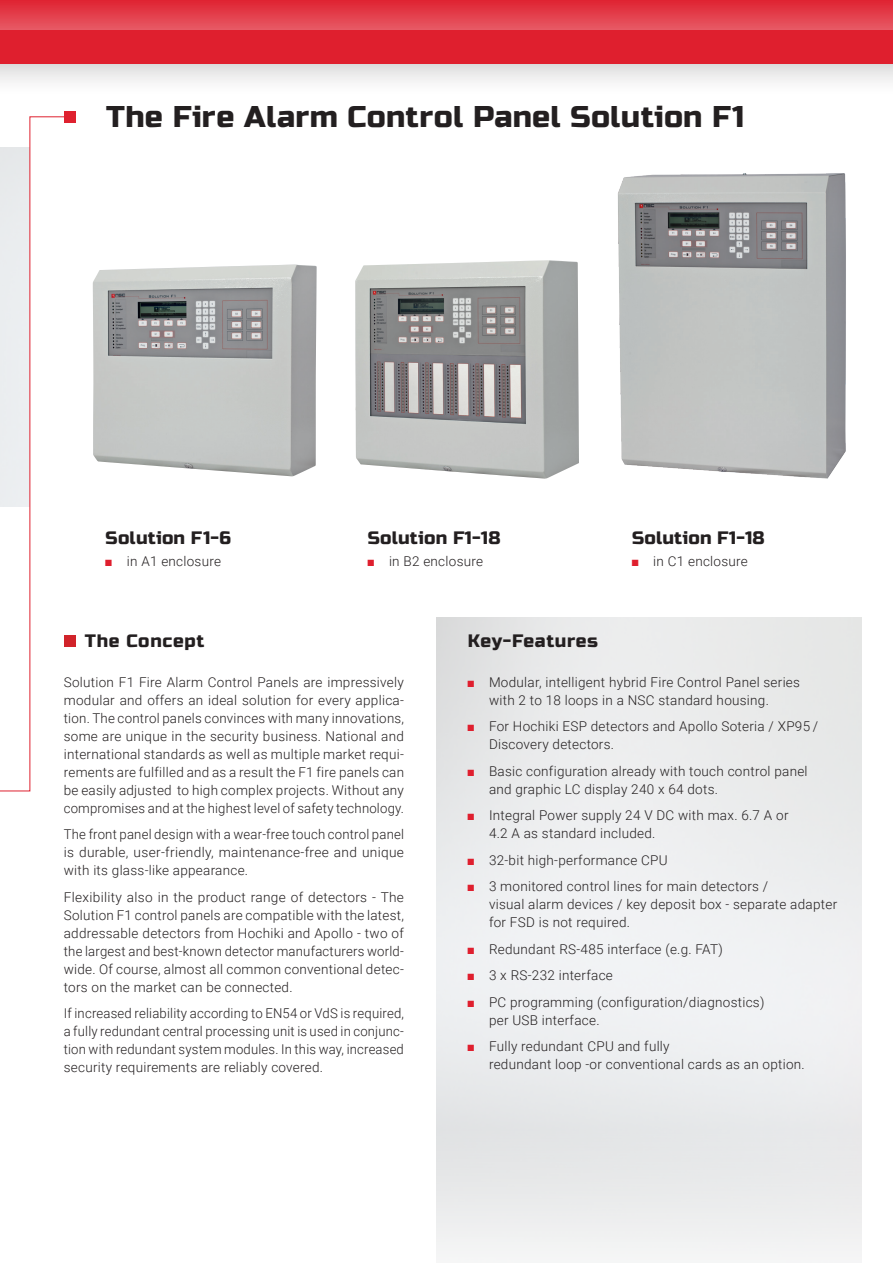
<style>
.page{position:relative;width:893px;height:1263px;background:#fff}
.page>*{position:absolute;margin:0;border:0;box-sizing:border-box;transform-origin:0 0}
.t1{font:30px "Russo One";letter-spacing:.01em;color:#231f20}
.t2{font:18px "Russo One";letter-spacing:.01em;color:#231f20}
.t3{font:18px "Russo One";letter-spacing:.04em;color:#231f20}
.t4{font:300 13.5px/18px "Roboto";letter-spacing:.02em;color:#231f20}
.s1{font-family:"Arial Narrow";font-weight:400;color:#df1f2e}
</style>
<div class="page">
<div style="left:64px;top:111px;width:11px;height:12px;background:#df212f"></div>
<div style="left:64px;top:635px;width:11px;height:11px;background:#d1232a"></div>
<img style="left:618px;top:173px;width:228px;height:306px">
<img style="left:93px;top:264px;width:224px;height:212px">
<img style="left:355px;top:260px;width:224px;height:219px">
<svg style="left:0;top:116px;width:71px;height:676px"></svg>
<svg style="left:0;top:63px;width:893px;height:19px;fill:#e9e9e9"></svg>
<div style="left:0;top:0;width:893px;height:63px;background:#df1f2e"></div>
<div style="left:0;top:0;width:893px;height:30px;background:linear-gradient(to bottom,#df2332,#e75864)"></div>
<h1 class="t1" style="left:106px;top:100px;width:640px">The Fire Alarm Control Panel Solution F1</h1>
<h2 class="t2" style="left:106px;top:527px;width:127px">Solution F1-6</h2>
<p class="t4" style="left:106px;top:552px;width:117px"><span class="s1">■</span> in A1 enclosure</p>
<h2 class="t2" style="left:368px;top:527px;width:134px">Solution F1-18</h2>
<p class="t4" style="left:368px;top:552px;width:117px"><span class="s1">■</span> in B2 enclosure</p>
<h2 class="t2" style="left:632px;top:527px;width:134px">Solution F1-18</h2>
<p class="t4" style="left:632px;top:552px;width:117px"><span class="s1">■</span> in C1 enclosure</p>
<h2 class="t3" style="left:85px;top:630px;width:121px">The Concept</h2>
<h2 class="t3" style="left:468px;top:630px;width:132px">Key-Features</h2>
<p class="t4" style="left:64px;top:672px;width:342px;text-align:justify">Solution F1 Fire Alarm Control Panels are impressively modular and offers an ideal solution for every applica&shy;tion. The control panels convinces with many innovations, some are unique in the security business. National and international standards as well as multiple market requi&shy;rements are fulfilled and as a result the F1 fire panels can be easily adjusted to high complex projects. Without any compromises and at the highest level of safety technology.</p>
<p class="t4" style="left:64px;top:825px;width:342px;text-align:justify">The front panel design with a wear-free touch control panel is durable, user-friendly, maintenance-free and unique with its glass-like appearance.</p>
<p class="t4" style="left:64px;top:887px;width:342px;text-align:justify">Flexibility also in the product range of detectors - The Solution F1 control panels are compatible with the latest, addressable detectors from Hochiki and Apollo - two of the largest and best-known detector manufacturers world&shy;wide. Of course, almost all common conventional detec&shy;tors on the market can be connected.</p>
<p class="t4" style="left:64px;top:1004px;width:342px;text-align:justify">If increased reliability according to EN54 or VdS is required, a fully redundant central processing unit is used in conjunc&shy;tion with redundant system modules. In this way, increased security requirements are reliably covered.</p>
<p class="t4" style="left:489px;top:672px;width:312px;text-indent:-21px"><span class="s1">■</span> Modular, intelligent hybrid Fire Control Panel series with 2 to 18 loops in a NSC standard housing.</p>
<p class="t4" style="left:489px;top:717px;width:331px;text-indent:-21px"><span class="s1">■</span> For Hochiki ESP detectors and Apollo Soteria / XP95 /<br>Discovery detectors.</p>
<p class="t4" style="left:489px;top:761px;width:320px;text-indent:-21px"><span class="s1">■</span> Basic configuration already with touch control panel and graphic LC display 240 x 64 dots.</p>
<p class="t4" style="left:489px;top:806px;width:301px;text-indent:-21px"><span class="s1">■</span> Integral Power supply 24 V DC with max. 6.7 A or<br>4.2 A as standard included.</p>
<p class="t4" style="left:468px;top:850px;width:201px"><span class="s1">■</span> 32-bit high-performance CPU</p>
<p class="t4" style="left:489px;top:877px;width:350px;text-indent:-21px"><span class="s1">■</span> 3 monitored control lines for main detectors /<br>visual alarm devices / key deposit box - separate adapter for FSD is not required.</p>
<p class="t4" style="left:468px;top:939px;width:257px"><span class="s1">■</span> Redundant RS-485 interface (e.g. FAT)</p>
<p class="t4" style="left:468px;top:966px;width:147px"><span class="s1">■</span> 3 x RS-232 interface</p>
<p class="t4" style="left:489px;top:992px;width:277px;text-indent:-21px"><span class="s1">■</span> PC programming (configuration/diagnostics) per USB interface.</p>
<p class="t4" style="left:489px;top:1037px;width:317px;text-indent:-21px"><span class="s1">■</span> Fully redundant CPU and fully<br>redundant loop -or conventional cards as an option.</p>
</div>
